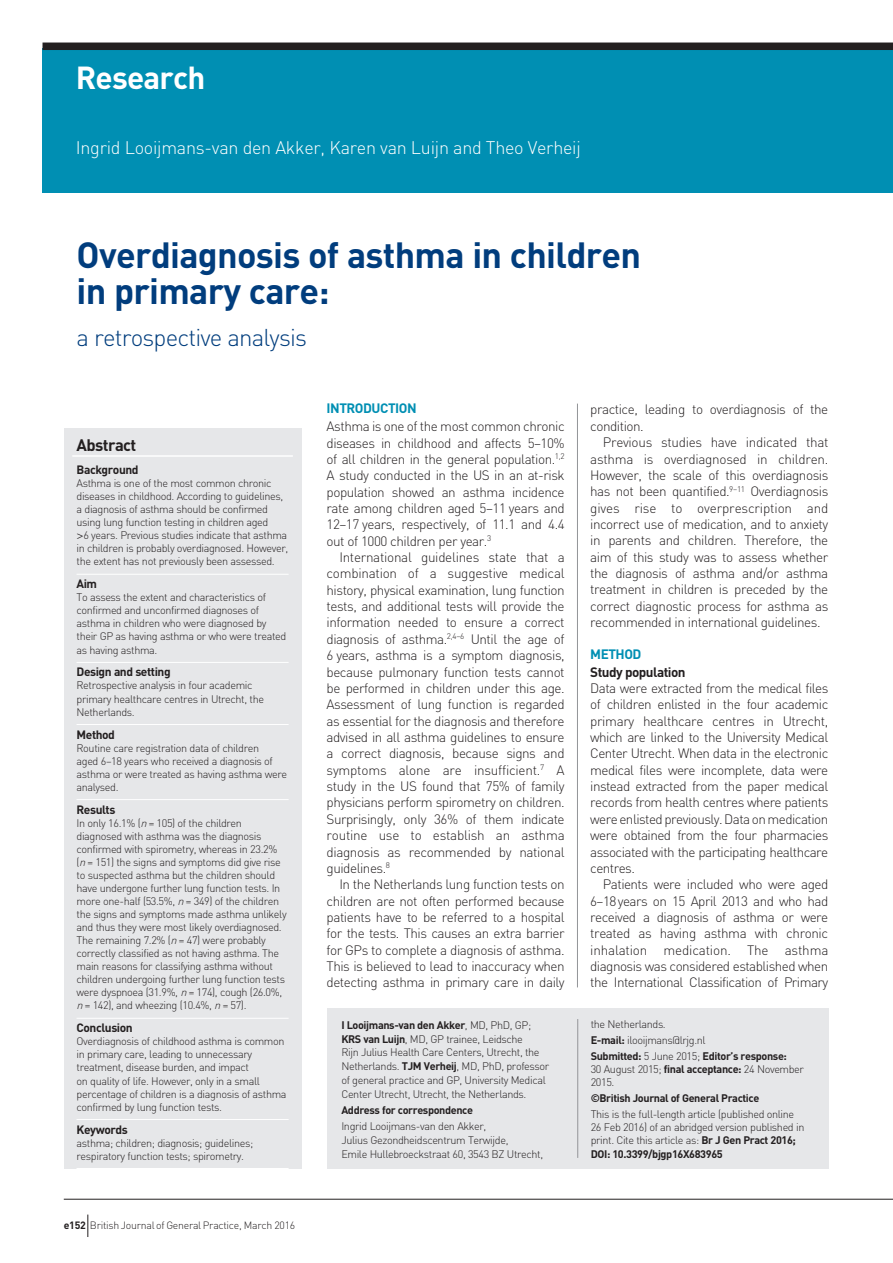
<style>
.page{position:relative;width:893px;height:1263px;background:#fff}
.page>*{position:absolute;margin:0;border:0;box-sizing:border-box;transform-origin:0 0}
.t1{font:700 36px/36px "DIN";letter-spacing:-.02em;color:#013d7d}
.t2{font:700 31.5px "DIN";letter-spacing:-.025em;color:#fff}
.t3{font:300 24px "DIN";letter-spacing:-.035em;color:#013d7d}
.t4{font:300 18px "DIN";letter-spacing:-.015em;color:#fff}
.t5{font:700 16.5px "DIN";letter-spacing:-.035em;color:#231f20}
.t6{font:300 13.5px/16.4px "DIN";letter-spacing:-.035em;color:#231f20;text-align:justify}
.t7{font:700 13.5px "DIN";letter-spacing:-.035em;color:#008fb3}
.t8{font:700 13.5px "DIN";letter-spacing:-.04em;color:#231f20}
.t9{font:700 12px "DIN";letter-spacing:-.035em;color:#231f20}
.t10{font:300 10.8px/13px "DIN";letter-spacing:-.035em;color:#231f20}
.t11{font:700 10.8px "DIN";letter-spacing:-.035em;color:#231f20}
.t12{font:300 10.5px "DIN";letter-spacing:-.025em;color:#231f20}
.s1{font-family:"Helvetica"}
.s2{font-style:italic}
.s3{font-weight:700}
</style>
<div class="page">
<hr style="left:577px;top:404px;width:1px;height:583px;background:#939598">
<div style="left:327px;top:1008px;width:502px;height:161px;background:#e6e7e9"></div>
<hr style="left:577px;top:1019px;width:1px;height:139px;background:#939598">
<div style="left:43px;top:48px;width:850px;height:144px;background:#008fb3"></div>
<div style="left:64px;top:428px;width:237px;height:741px;background:#e6e7e9"></div>
<hr style="left:72px;top:455px;width:221px;height:2px;background:#fff">
<hr style="left:77px;top:574px;width:212px;height:1px;background:#fff">
<hr style="left:77px;top:662px;width:212px;height:1px;background:#fff">
<hr style="left:77px;top:724px;width:212px;height:1px;background:#fff">
<hr style="left:77px;top:799px;width:212px;height:1px;background:#fff">
<hr style="left:77px;top:1018px;width:212px;height:1px;background:#fff">
<hr style="left:77px;top:1119px;width:212px;height:1px;background:#fff">
<hr style="left:77px;top:1168px;width:212px;height:1px;background:#fff">
<hr style="left:64px;top:1199px;width:829px;height:1px;background:#231f20">
<svg style="left:87px;top:1214px;width:1px;height:23px"></svg>
<div style="left:43px;top:43px;width:850px;height:7px;background:#231f20"></div>
<h2 class="t2" style="left:76px;top:57px;width:131px">Research</h2>
<h3 class="t4" style="left:76px;top:137px;width:506px">Ingrid Looijmans-van den Akker, Karen van Luijn and Theo Verheij</h3>
<h1 class="t1" style="left:77px;top:235px;width:566px">Overdiagnosis of asthma in children in primary care:</h1>
<h3 class="t3" style="left:77px;top:323px;width:232px">a retrospective analysis</h3>
<p class="t5" style="left:77px;top:434px;width:61px">Abstract</p>
<p class="t9" style="left:77px;top:462px;width:64px">Background</p>
<p class="t10" style="left:77px;top:476px;width:213px">Asthma is one of the most common chronic diseases in childhood. According to guidelines, a diagnosis of asthma should be confirmed using lung function testing in children aged<br><span class="s1">&gt;</span>6 years. Previous studies indicate that asthma in children is probably overdiagnosed. However, the extent has not previously been assessed.</p>
<p class="t9" style="left:77px;top:576px;width:22px">Aim</p>
<p class="t10" style="left:77px;top:591px;width:211px">To assess the extent and characteristics of confirmed and unconfirmed diagnoses of asthma in children who were diagnosed by their GP as having asthma or who were treated as having asthma.</p>
<p class="t9" style="left:77px;top:664px;width:96px">Design and setting</p>
<p class="t10" style="left:77px;top:679px;width:189px">Retrospective analysis in four academic primary healthcare centres in Utrecht, the<br>Netherlands.</p>
<p class="t9" style="left:77px;top:726px;width:40px">Method</p>
<p class="t10" style="left:77px;top:741px;width:212px">Routine care registration data of children<br>aged 6–18 years who received a diagnosis of asthma or were treated as having asthma were analysed.</p>
<p class="t9" style="left:77px;top:801px;width:40px">Results</p>
<p class="t10" style="left:77px;top:816px;width:212px">In only 16.1% (<span class="s2">n</span>= 105) of the children diagnosed with asthma was the diagnosis confirmed with spirometry, whereas in 23.2% (<span class="s2">n</span>= 151) the signs and symptoms did give rise to suspected asthma but the children should have undergone further lung function tests. In more one-half (53.5%, <span class="s2">n</span>= 349) of the children the signs and symptoms made asthma unlikely and thus they were most likely overdiagnosed.<br>The remaining 7.2% (<span class="s2">n</span>= 47) were probably correctly classified as not having asthma. The main reasons for classifying asthma without children undergoing further lung function tests were dyspnoea (31.9%, <span class="s2">n</span>= 174), cough (26.0%, <span class="s2">n</span>= 142), and wheezing (10.4%, <span class="s2">n</span>= 57).</p>
<p class="t9" style="left:77px;top:1020px;width:58px">Conclusion</p>
<p class="t10" style="left:77px;top:1035px;width:212px">Overdiagnosis of childhood asthma is common in primary care, leading to unnecessary treatment, disease burden, and impact<br>on quality of life. However, only in a small percentage of children is a diagnosis of asthma confirmed by lung function tests.</p>
<p class="t9" style="left:77px;top:1121px;width:53px">Keywords</p>
<p class="t10" style="left:77px;top:1136px;width:178px">asthma; children; diagnosis; guidelines; respiratory function tests; spirometry.</p>
<p class="t12" style="left:64px;top:1219px;width:233px"><span class="s3">e152</span> British Journal of General Practice, March 2016</p>
<p class="t7" style="left:327px;top:400px;width:92px">INTRODUCTION</p>
<p class="t6" style="left:327px;top:418px;width:240px">Asthma is one of the most common chronic diseases in childhood and affects 5–10% of all children in the general population.<sup>1,2<br></sup>A study conducted in the US in an at-risk population showed an asthma incidence rate among children aged 5–11 years and 12–17 years, respectively, of 11.1 and 4.4 out of 1000 children per year.<sup>3</sup></p>
<p class="t6" style="left:327px;top:549px;width:240px;text-indent:13px">International guidelines state that a combination of a suggestive medical history, physical examination, lung function tests, and additional tests will provide the information needed to ensure a correct diagnosis of asthma.<sup>2,4–6</sup> Until the age of 6 years, asthma is a symptom diagnosis, because pulmonary function tests cannot be performed in children under this age.<br>Assessment of lung function is regarded as essential for the diagnosis and therefore advised in all asthma guidelines to ensure a correct diagnosis, because signs and symptoms alone are insufficient.<sup>7</sup> A study in the US found that 75% of family physicians perform spirometry on children.<br>Surprisingly, only 36% of them indicate routine use to establish an asthma diagnosis as recommended by national guidelines.<sup>8</sup></p>
<p class="t6" style="left:327px;top:876px;width:240px;text-indent:13px">In the Netherlands lung function tests on children are not often performed because patients have to be referred to a hospital for the tests. This causes an extra barrier for GPs to complete a diagnosis of asthma.<br>This is believed to lead to inaccuracy when detecting asthma in primary care in daily</p>
<p class="t10" style="left:341px;top:1018px;width:209px;line-height:14px"><span class="s3">I Looijmans-van den Akker</span>, MD, PhD, GP; <span class="s3">KRS van Luijn</span>, MD, GP trainee, Leidsche<br>Rijn Julius Health Care Centers, Utrecht, the Netherlands. <span class="s3">TJM Verheij</span>, MD, PhD, professor of general practice and GP, University Medical Center Utrecht, Utrecht, the Netherlands.</p>
<p class="t11" style="left:341px;top:1103px;width:133px">Address for correspondence</p>
<p class="t10" style="left:341px;top:1119px;width:203px;line-height:14px">Ingrid Looijmans-van den Akker,<br>Julius Gezondheidscentrum Terwijde,<br>Emile Hullebroeckstraat 60, 3543 BZ Utrecht,</p>
<p class="t6" style="left:590px;top:401px;width:240px">practice, leading to overdiagnosis of the condition.</p>
<p class="t6" style="left:590px;top:434px;width:240px;text-indent:13px">Previous studies have indicated that asthma is overdiagnosed in children.<br>However, the scale of this overdiagnosis has not been quantified.<sup>9–11</sup> Overdiagnosis gives rise to overprescription and incorrect use of medication, and to anxiety in parents and children. Therefore, the aim of this study was to assess whether the diagnosis of asthma and/or asthma treatment in children is preceded by the correct diagnostic process for asthma as recommended in international guidelines.</p>
<p class="t7" style="left:590px;top:645px;width:53px">METHOD</p>
<p class="t8" style="left:590px;top:663px;width:97px">Study population</p>
<p class="t6" style="left:590px;top:680px;width:240px">Data were extracted from the medical files of children enlisted in the four academic primary healthcare centres in Utrecht, which are linked to the University Medical Center Utrecht. When data in the electronic medical files were incomplete, data were instead extracted from the paper medical records from health centres where patients were enlisted previously. Data on medication were obtained from the four pharmacies associated with the participating healthcare centres.</p>
<p class="t6" style="left:590px;top:876px;width:240px;text-indent:13px">Patients were included who were aged 6–18years on 15 April 2013 and who had received a diagnosis of asthma or were treated as having asthma with chronic inhalation medication. The asthma diagnosis was considered established when the International Classification of Primary</p>
<p class="t10" style="left:591px;top:1016px;width:198px;line-height:15.6px">the Netherlands.<br><span class="s3">E-mail:</span> ilooijmans@lrjg.nl<br><span class="s3">Submitted:</span> 5 June 2015; <span class="s3">Editor’s response:</span></p>
<p class="t10" style="left:591px;top:1062px;width:215px;line-height:13.5px">30 August 2015; <span class="s3">final acceptance:</span> 24 November<br>2015.</p>
<p class="t11" style="left:591px;top:1091px;width:170px">©British Journal of General Practice</p>
<p class="t10" style="left:591px;top:1107px;width:215px;line-height:13.5px">This is the full-length article (published online 26 Feb 2016) of an abridged version published in print. Cite this article as: <span class="s3">Br J Gen Pract 2016; DOI: 10.3399/bjgp16X683965</span></p>
</div>
